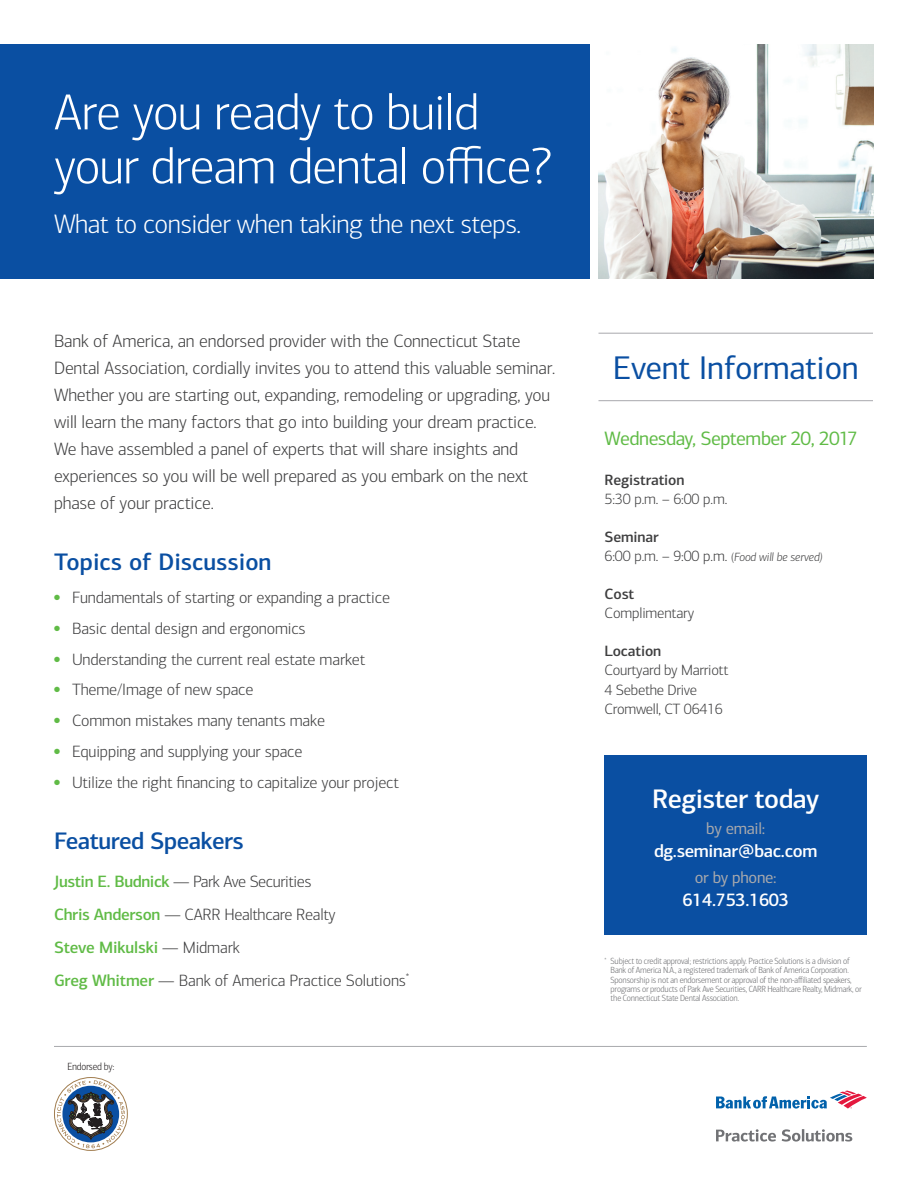
<style>
.page{position:relative;width:918px;height:1188px;background:#fff}
.page>*{position:absolute;margin:0;border:0;box-sizing:border-box;transform-origin:0 0}
.Inside_blue_heads{font:300 51px/54px "Connections";letter-spacing:-.02em;color:#fff}
.Inside_blue_heads-2{font:33px "Connections";letter-spacing:-.01em;color:#0a4fa2}
.Inside_blue_heads-3{font:300 27px "Connections";letter-spacing:-.02em;color:#fff}
.Inside_blue_subheads{font:500 27px "Connections";letter-spacing:-.02em;color:#fff}
.Inside_blue_subheads-2{font:500 24px "Connections";color:#0a4fa2}
.Inside_blue_subheads-3{font:500 24px "Connections";letter-spacing:-.02em;color:#0a4fa2}
.Event_Date{font:19.5px "Connections";letter-spacing:-.03em;color:#60bb46}
.Body{font:300 18px/27px "Connections";letter-spacing:-.01em;color:#3e3e3f}
.Bullets{font:500 18px "Connections";letter-spacing:-.02em;color:#fff}
.Body-2{font:300 16.5px "Connections";letter-spacing:-.01em;color:#3e3e3f}
.Body-3{font:500 16.5px "Connections";letter-spacing:-.01em;color:#60bb46}
.Body-4{font:16.5px "Connections";letter-spacing:-.02em;color:#a8a9ad}
.Event_text{font:300 15px/19.5px "Connections";letter-spacing:-.02em;color:#3e3e3f}
.Event_subheads{font:500 15px "Connections";letter-spacing:-.01em;color:#3e3e3f}
.BAC_Legal{font:300 10.5px "Connections Condensed";letter-spacing:-.02em;color:#231f20}
.BAC_Legal-2{font:300 9px/9.3px "Connections Condensed";letter-spacing:-.02em;color:#717275}
.s1{font-weight:500;color:#60bb46}
.s2{font-weight:300;color:#3e3e3f}
.s3{font-size:12px}
.s4{font-style:italic;font-size:12px}
</style>
<div class="page">
<div style="left:0;top:45px;width:590px;height:234px;background:#0a4fa2"></div>
<div style="left:605px;top:755px;width:262px;height:180px;background:#0a4fa2"></div>
<img style="left:598px;top:45px;width:275px;height:234px">
<hr style="left:598px;top:333px;width:275px;height:1px;background:#a8a9ad">
<hr style="left:598px;top:400px;width:275px;height:1px;background:#a8a9ad">
<hr style="left:54px;top:1046px;width:813px;height:1px;background:#a8a9ad">
<svg style="left:716px;top:1091px;width:151px;height:18px"></svg>
<svg style="left:716px;top:1129px;width:60px;height:13px"></svg>
<svg style="left:782px;top:1129px;width:70px;height:13px"></svg>
<div style="left:54px;top:1077px;width:74px;height:74px;border:1px solid #a17d4f;border-radius:50%"></div>
<svg style="left:57px;top:1080px;width:68px;height:68px"></svg>
<p class="Inside_blue_heads" style="left:54px;top:86px;width:499px">Are you ready to build your dream dental office?</p>
<p class="Inside_blue_heads-3" style="left:54px;top:208px;width:469px">What to consider when taking the next steps.</p>
<p class="Body" style="left:54px;top:327px;width:503px">Bank of America, an endorsed provider with the Connecticut State Dental Association, cordially invites you to attend this valuable seminar.<br>Whether you are starting out, expanding, remodeling or upgrading, you will learn the many factors that go into building your dream practice.<br>We have assembled a panel of experts that will share insights and experiences so you will be well prepared as you embark on the next phase of your practice.</p>
<p class="Inside_blue_subheads-2" style="left:54px;top:547px;width:219px">Topics of Discussion</p>
<p class="Body-2" style="left:54px;top:588px;width:338px"><sup>●</sup> Fundamentals of starting or expanding a practice</p>
<p class="Body-2" style="left:54px;top:619px;width:253px"><sup>●</sup> Basic dental design and ergonomics</p>
<p class="Body-2" style="left:54px;top:649px;width:313px"><sup>●</sup> Understanding the current real estate market</p>
<p class="Body-2" style="left:54px;top:680px;width:201px"><sup>●</sup> Theme/Image of new space</p>
<p class="Body-2" style="left:54px;top:711px;width:273px"><sup>●</sup> Common mistakes many tenants make</p>
<p class="Body-2" style="left:54px;top:742px;width:250px"><sup>●</sup> Equipping and supplying your space</p>
<p class="Body-2" style="left:54px;top:772px;width:346px"><sup>●</sup> Utilize the right financing to capitalize your project</p>
<p class="Inside_blue_subheads-3" style="left:54px;top:826px;width:191px">Featured Speakers</p>
<p class="Body-2" style="left:54px;top:871px;width:259px"><span class="s1">Justin E. Budnick</span> — Park Ave Securities</p>
<p class="Body-2" style="left:54px;top:904px;width:283px"><span class="s1">Chris Anderson</span> — CARR Healthcare Realty</p>
<p class="Body-3" style="left:54px;top:937px;width:187px">Steve Mikulski <span class="s2">— Midmark</span></p>
<p class="Body-2" style="left:54px;top:970px;width:357px"><span class="s1">Greg Whitmer</span> — Bank of America Practice Solutions<sup>*</sup></p>
<p class="BAC_Legal" style="left:67px;top:1061px;width:48px">Endorsed by:</p>
<p class="Inside_blue_heads-2" style="left:613px;top:349px;width:247px">Event Information</p>
<p class="Event_Date" style="left:605px;top:427px;width:255px">Wednesday, September 20, 2017</p>
<p class="Event_subheads" style="left:605px;top:471px;width:81px">Registration</p>
<p class="Event_text" style="left:605px;top:490px;width:124px">5:30 p.m. – 6:00 p.m.</p>
<p class="Event_subheads" style="left:605px;top:528px;width:55px">Seminar</p>
<p class="Event_text" style="left:605px;top:547px;width:220px">6:00 p.m. – 9:00 p.m. <span class="s3">(</span><span class="s4">Food will be served)</span></p>
<p class="Event_subheads" style="left:605px;top:585px;width:31px">Cost</p>
<p class="Event_text" style="left:605px;top:604px;width:91px">Complimentary</p>
<p class="Event_subheads" style="left:605px;top:642px;width:58px">Location</p>
<p class="Event_text" style="left:605px;top:661px;width:125px">Courtyard by Marriott<br>4 Sebethe Drive<br>Cromwell, CT 06416</p>
<p class="Inside_blue_subheads" style="left:652px;top:783px;width:169px">Register today</p>
<p class="Body-4" style="left:706px;top:819px;width:60px">by email:</p>
<p class="Bullets" style="left:654px;top:840px;width:165px">dg.seminar@bac.com</p>
<p class="Body-4" style="left:695px;top:868px;width:83px">or by phone:</p>
<p class="Bullets" style="left:682px;top:889px;width:108px">614.753.1603</p>
<p class="BAC_Legal-2" style="left:611px;top:956px;width:253px;text-indent:-6px"><sup>*</sup> Subject to credit approval; restrictions apply. Practice Solutions is a division of Bank of America N.A., a registered trademark of Bank of America Corporation.<br>Sponsorship is not an endorsement or approval of the non-affiliated speakers, programs or products of Park Ave Securities, CARR Healthcare Realty, Midmark, or the Connecticut State Dental Association.</p>
</div>
